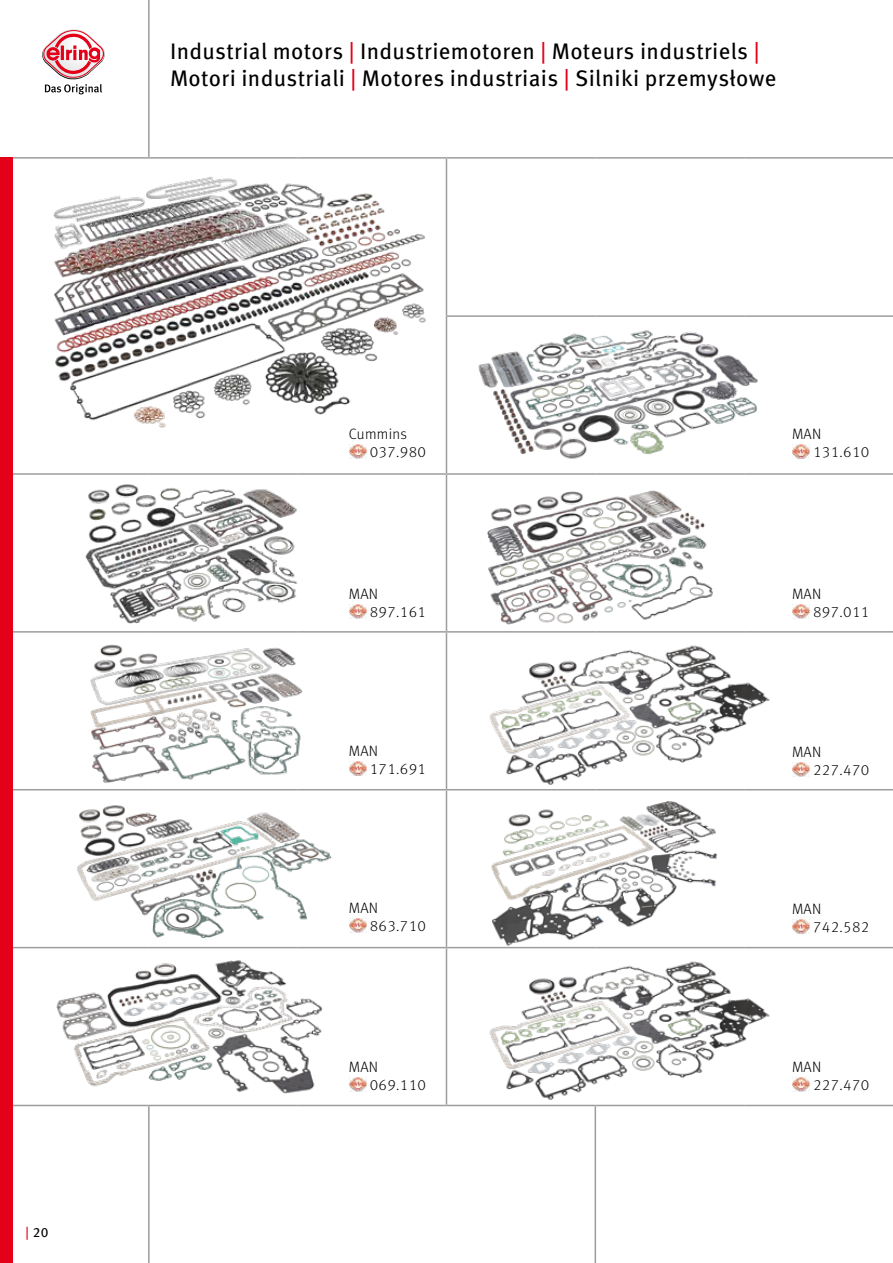
<style>
.page{position:relative;width:893px;height:1263px;background:#fff}
.page>*{position:absolute;margin:0;border:0;box-sizing:border-box;transform-origin:0 0}
.t1{font:22.5px/27px "Meta Pro";letter-spacing:.015em;color:#000}
.t2{font:300 15px/18px "Meta Pro";letter-spacing:.02em;color:#000}
.t3{font:13.5px "Meta Pro";color:#000}
.s1{color:#e30018}
</style>
<div class="page">
<hr style="left:148px;top:0;width:2px;height:157px;background:#9c9d9d">
<hr style="left:0;top:157px;width:149px;height:2px;background:#9c9d9d">
<hr style="left:0;top:1105px;width:149px;height:1px;background:#9c9d9d">
<hr style="left:148px;top:1106px;width:2px;height:157px;background:#9c9d9d">
<hr style="left:298px;top:1105px;width:148px;height:1px;background:#9c9d9d">
<hr style="left:446px;top:1105px;width:149px;height:1px;background:#9c9d9d">
<hr style="left:595px;top:1105px;width:149px;height:1px;background:#9c9d9d">
<hr style="left:595px;top:1106px;width:1px;height:157px;background:#9c9d9d">
<hr style="left:744px;top:1105px;width:149px;height:1px;background:#9c9d9d">
<hr style="left:744px;top:157px;width:149px;height:2px;background:#9c9d9d">
<hr style="left:149px;top:157px;width:149px;height:2px;background:#9c9d9d">
<hr style="left:298px;top:157px;width:148px;height:2px;background:#9c9d9d">
<hr style="left:446px;top:157px;width:149px;height:2px;background:#9c9d9d">
<hr style="left:595px;top:157px;width:149px;height:2px;background:#9c9d9d">
<hr style="left:149px;top:1105px;width:149px;height:1px;background:#9c9d9d">
<hr style="left:446px;top:159px;width:1px;height:156px;background:#9c9d9d">
<hr style="left:446px;top:315px;width:149px;height:2px;background:#9c9d9d">
<hr style="left:446px;top:317px;width:1px;height:156px;background:#9c9d9d">
<hr style="left:595px;top:315px;width:149px;height:2px;background:#9c9d9d">
<hr style="left:744px;top:315px;width:149px;height:2px;background:#9c9d9d">
<hr style="left:0;top:473px;width:149px;height:2px;background:#9c9d9d">
<hr style="left:149px;top:473px;width:149px;height:2px;background:#9c9d9d">
<hr style="left:298px;top:473px;width:148px;height:2px;background:#9c9d9d">
<hr style="left:446px;top:473px;width:149px;height:2px;background:#9c9d9d">
<hr style="left:446px;top:475px;width:1px;height:156px;background:#9c9d9d">
<hr style="left:595px;top:473px;width:149px;height:2px;background:#9c9d9d">
<hr style="left:744px;top:473px;width:149px;height:2px;background:#9c9d9d">
<hr style="left:0;top:631px;width:149px;height:2px;background:#9c9d9d">
<hr style="left:149px;top:631px;width:149px;height:2px;background:#9c9d9d">
<hr style="left:298px;top:631px;width:148px;height:2px;background:#9c9d9d">
<hr style="left:446px;top:631px;width:149px;height:2px;background:#9c9d9d">
<hr style="left:446px;top:633px;width:1px;height:156px;background:#9c9d9d">
<hr style="left:595px;top:631px;width:149px;height:2px;background:#9c9d9d">
<hr style="left:744px;top:631px;width:149px;height:2px;background:#9c9d9d">
<hr style="left:0;top:789px;width:149px;height:1px;background:#9c9d9d">
<hr style="left:149px;top:789px;width:149px;height:1px;background:#9c9d9d">
<hr style="left:298px;top:789px;width:148px;height:1px;background:#9c9d9d">
<hr style="left:446px;top:789px;width:149px;height:1px;background:#9c9d9d">
<hr style="left:446px;top:790px;width:1px;height:157px;background:#9c9d9d">
<hr style="left:595px;top:789px;width:149px;height:1px;background:#9c9d9d">
<hr style="left:744px;top:789px;width:149px;height:1px;background:#9c9d9d">
<hr style="left:446px;top:947px;width:149px;height:1px;background:#9c9d9d">
<hr style="left:446px;top:948px;width:1px;height:157px;background:#9c9d9d">
<hr style="left:595px;top:947px;width:149px;height:1px;background:#9c9d9d">
<hr style="left:744px;top:947px;width:149px;height:1px;background:#9c9d9d">
<hr style="left:0;top:947px;width:149px;height:1px;background:#9c9d9d">
<hr style="left:149px;top:947px;width:149px;height:1px;background:#9c9d9d">
<hr style="left:298px;top:947px;width:148px;height:1px;background:#9c9d9d">
<svg style="left:42px;top:29px;width:63px;height:65px"></svg>
<img style="left:478px;top:330px;width:280px;height:129px">
<img style="left:793px;top:445px;width:16px;height:14px">
<img style="left:56px;top:960px;width:267px;height:134px">
<img style="left:350px;top:1077px;width:16px;height:15px">
<img style="left:77px;top:805px;width:255px;height:133px">
<img style="left:350px;top:918px;width:16px;height:14px">
<img style="left:487px;top:490px;width:226px;height:135px">
<img style="left:793px;top:604px;width:16px;height:14px">
<img style="left:85px;top:484px;width:213px;height:140px">
<img style="left:350px;top:604px;width:16px;height:14px">
<img style="left:90px;top:644px;width:213px;height:139px">
<img style="left:350px;top:762px;width:16px;height:14px">
<img style="left:489px;top:645px;width:281px;height:140px">
<img style="left:793px;top:762px;width:16px;height:14px">
<img style="left:489px;top:961px;width:281px;height:139px">
<img style="left:793px;top:1078px;width:16px;height:14px">
<img style="left:53px;top:176px;width:373px;height:252px">
<img style="left:350px;top:444px;width:16px;height:14px">
<img style="left:490px;top:801px;width:228px;height:146px">
<img style="left:793px;top:920px;width:16px;height:14px">
<div style="left:0;top:157px;width:13px;height:1106px;background:#e30018"></div>
<p class="t1" style="left:170px;top:37px;width:608px">Industrial motors <span class="s1">|</span> Industriemotoren <span class="s1">|</span> Moteurs industriels <span class="s1">|<br></span>Motori industriali <span class="s1">|</span> Motores industriais <span class="s1">|</span> Silniki przemysłowe</p>
<p class="t3" style="left:26px;top:1221px;width:24px"><span class="s1">|</span> 20</p>
<p class="t2" style="left:370px;top:424px;width:58px;text-indent:-21px">Cummins<br>037.980</p>
<p class="t2" style="left:370px;top:584px;width:58px;text-indent:-21px">MAN<br>897.161</p>
<p class="t2" style="left:813px;top:424px;width:58px;text-indent:-21px">MAN<br>131.610</p>
<p class="t2" style="left:813px;top:584px;width:58px;text-indent:-21px">MAN<br>897.011</p>
<p class="t2" style="left:370px;top:741px;width:58px;text-indent:-21px">MAN<br>171.691</p>
<p class="t2" style="left:813px;top:742px;width:58px;text-indent:-21px">MAN<br>227.470</p>
<p class="t2" style="left:370px;top:898px;width:58px;text-indent:-21px">MAN<br>863.710</p>
<p class="t2" style="left:370px;top:1057px;width:58px;text-indent:-21px">MAN<br>069.110</p>
<p class="t2" style="left:813px;top:899px;width:58px;text-indent:-21px">MAN<br>742.582</p>
<p class="t2" style="left:813px;top:1057px;width:58px;text-indent:-21px">MAN<br>227.470</p>
</div>
